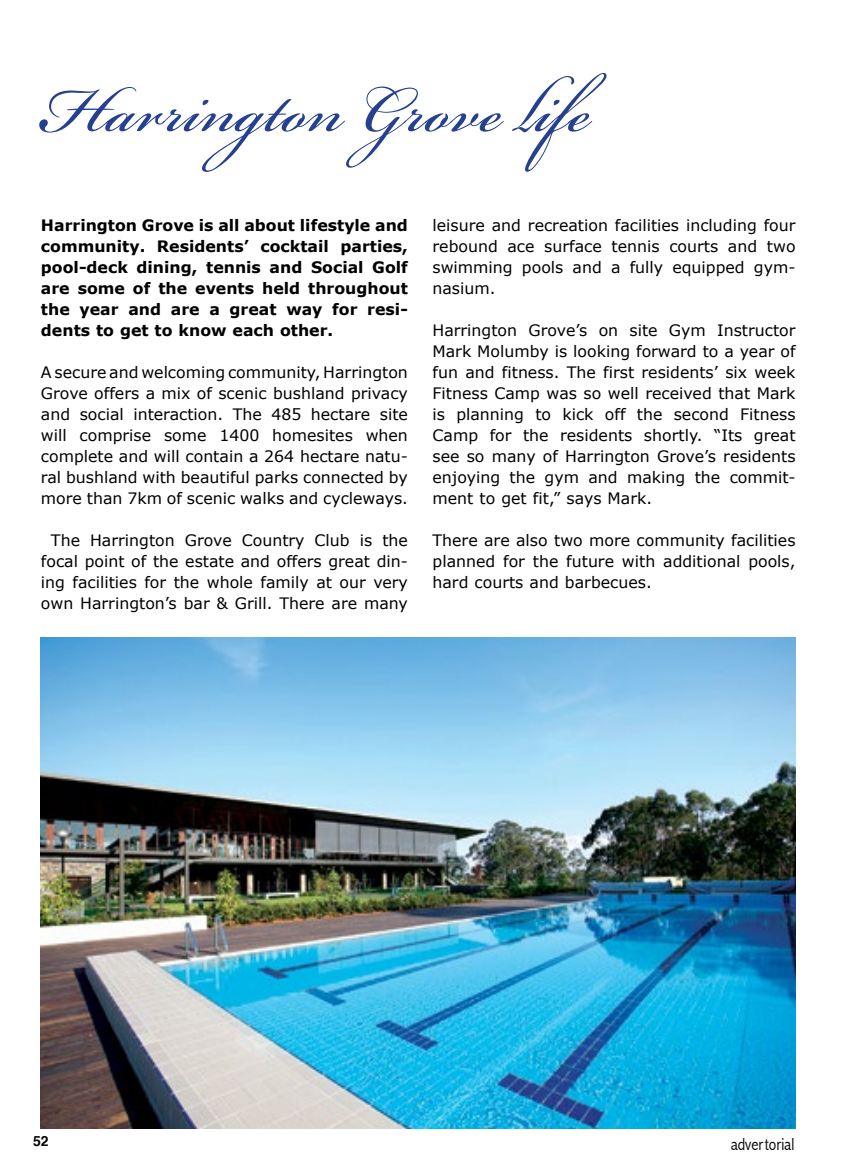
<style>
.page{position:relative;width:844px;height:1166px;background:#fff}
.page>*{position:absolute;margin:0;border:0;box-sizing:border-box;transform-origin:0 0}
.t1{font:101.5px "Bickham Script Pro";color:#25408f}
.t2{font:300 condensed 17.5px "Abadi";color:#000}
.t3{font:15.75px/21px "Verdana";color:#000;text-align:justify}
.t4{font:700 15.75px/21px "Verdana";color:#000;text-align:justify}
.t5{font:700 14px "Helvetica";color:#000}
</style>
<div class="page">
<img style="left:41px;top:638px;width:754px;height:491px">
<h1 class="t1" style="left:41px;top:36px;width:594px">Harrington Grove life</h1>
<p class="t4" style="left:41px;top:214px;width:368px">Harrington Grove is all about lifestyle and community. Residents’ cocktail parties, pool-deck dining, tennis and Social Golf are some of the events held throughout the year and are a great way for resi&shy;dents to get to know each other.</p>
<p class="t3" style="left:41px;top:362px;width:368px">A secure and welcoming community, Harrington Grove offers a mix of scenic bushland privacy and social interaction. The 485 hectare site will comprise some 1400 homesites when complete and will contain a 264 hectare natu&shy;ral bushland with beautiful parks connected by more than 7km of scenic walks and cycleways.</p>
<p class="t3" style="left:41px;top:530px;width:368px;text-indent:10px">The Harrington Grove Country Club is the focal point of the estate and offers great din&shy;ing facilities for the whole family at our very own Harrington’s bar &amp; Grill. There are many</p>
<p class="t3" style="left:432px;top:215px;width:364px">leisure and recreation facilities including four rebound ace surface tennis courts and two swimming pools and a fully equipped gym&shy;nasium.</p>
<p class="t3" style="left:432px;top:320px;width:364px">Harrington Grove’s on site Gym Instructor Mark Molumby is looking forward to a year of fun and fitness. The first residents’ six week Fitness Camp was so well received that Mark is planning to kick off the second Fitness Camp for the residents shortly. “Its great see so many of Harrington Grove’s residents enjoying the gym and making the commit&shy;ment to get fit,” says Mark.</p>
<p class="t3" style="left:432px;top:529px;width:364px">There are also two more community facilities planned for the future with additional pools, hard courts and barbecues.</p>
<p class="t5" style="left:33px;top:1129px;width:17px">52</p>
<p class="t2" style="left:730px;top:1134px;width:65px">advertorial</p>
</div>
